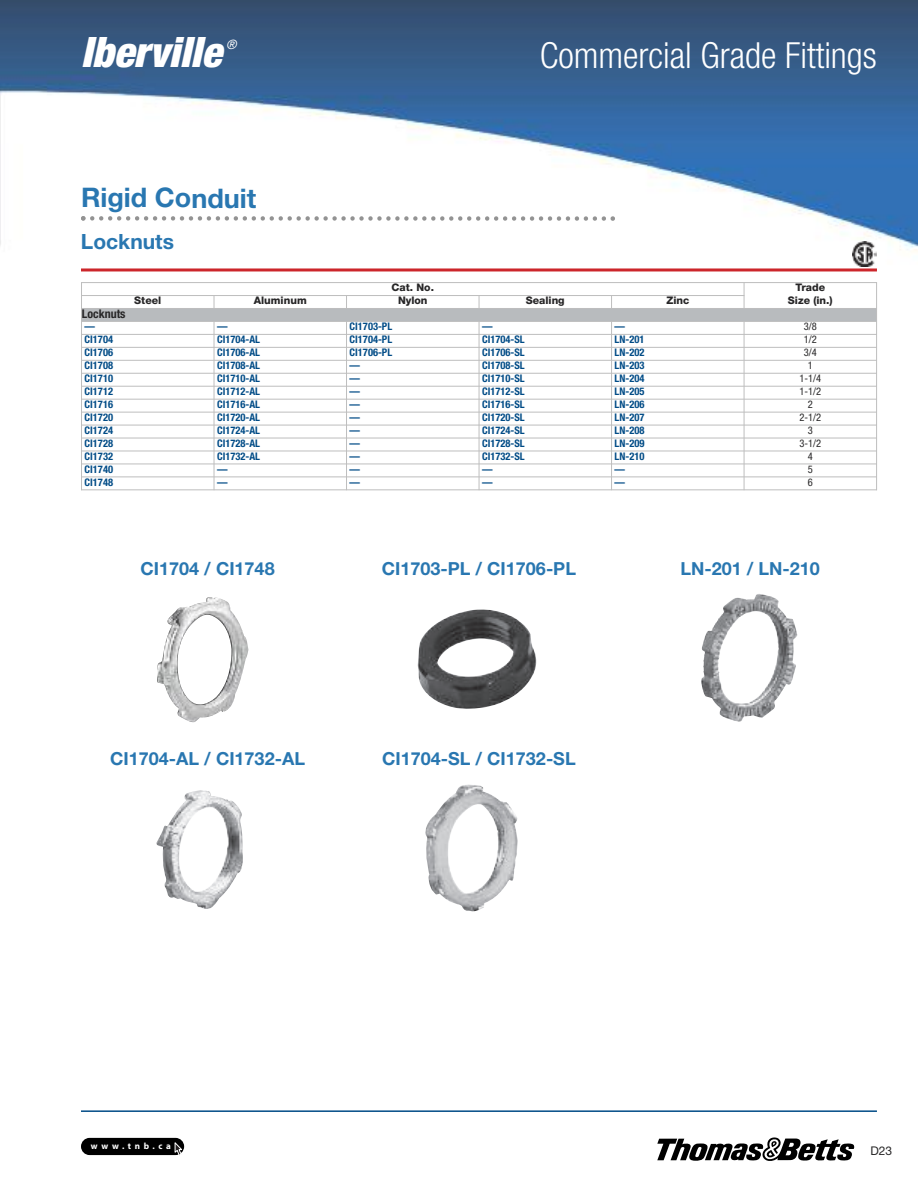
<style>
.page{position:relative;width:918px;height:1188px;background:#fff}
.page>*{position:absolute;margin:0;border:0;box-sizing:border-box;transform-origin:0 0}
.t1{font:italic 900 condensed 42px "Helvetica Neue LT Std";color:#fff}
.t2{font:300 condensed 36px "Helvetica Neue LT Std";color:#fff}
.t3{font:700 27px "Helvetica Neue LT Std";color:#2977b1}
.t4{font:700 21px "Helvetica Neue LT Std";color:#2977b1}
.t5{font:700 18px "Helvetica Neue LT Std";color:#2977b1}
.t6{font:italic condensed 12.9px "Helvetica Neue LT Std";color:#fff}
.t7{font:700 condensed 12px "Helvetica Neue LT Std";color:#272627}
.t8{font:12px "Helvetica Neue LT Std";color:#272627}
.t9{font:700 condensed 10.5px "Helvetica Neue LT Std";color:#004b86}
.t10{font:800 10.5px "Helvetica Neue LT Std";color:#272627}
.t11{font:condensed 10.5px "Helvetica Neue LT Std";color:#272627}
.t12{font:700 9px "Myriad Pro";letter-spacing:.405em;color:#fff}
</style>
<div class="page">
<hr style="left:81px;top:1110px;width:796px;height:2px;background:#004b86">
<svg style="left:657px;top:1137px;width:197px;height:24px"></svg>
<div style="left:81px;top:1138px;width:103px;height:17px;background:#000;border-radius:9px"></div>
<svg style="left:175px;top:1143px;width:7px;height:13px"></svg>
<img style="left:0;top:0;width:918px;height:267px">
<img style="left:157px;top:597px;width:91px;height:125px">
<img style="left:418px;top:609px;width:118px;height:100px">
<img style="left:701px;top:594px;width:96px;height:128px">
<img style="left:156px;top:790px;width:87px;height:119px">
<img style="left:425px;top:785px;width:92px;height:126px">
<img style="left:852px;top:242px;width:25px;height:24px">
<div style="left:81px;top:308px;width:796px;height:13px;background:#b8bbbe"></div>
<hr style="left:81px;top:282px;width:1px;height:208px;background:#bebebe">
<svg style="left:214px;top:296px;width:1px;height:12px"></svg>
<hr style="left:214px;top:321px;width:1px;height:169px;background:#bebebe">
<svg style="left:346px;top:296px;width:1px;height:12px"></svg>
<hr style="left:346px;top:321px;width:1px;height:169px;background:#bebebe">
<svg style="left:479px;top:296px;width:1px;height:12px"></svg>
<hr style="left:479px;top:321px;width:1px;height:169px;background:#bebebe">
<svg style="left:611px;top:296px;width:1px;height:12px"></svg>
<hr style="left:611px;top:321px;width:1px;height:169px;background:#bebebe">
<svg style="left:744px;top:283px;width:1px;height:25px"></svg>
<hr style="left:744px;top:321px;width:1px;height:169px;background:#bebebe">
<hr style="left:876px;top:282px;width:1px;height:208px;background:#bebebe">
<hr style="left:81px;top:282px;width:796px;height:1px;background:#bebebe">
<hr style="left:81px;top:295px;width:663px;height:1px;background:#bebebe">
<hr style="left:81px;top:308px;width:796px;height:1px;background:#bebebe">
<hr style="left:81px;top:321px;width:796px;height:1px;background:#bebebe">
<hr style="left:81px;top:334px;width:796px;height:1px;background:#bebebe">
<hr style="left:81px;top:347px;width:796px;height:1px;background:#bebebe">
<hr style="left:81px;top:360px;width:796px;height:1px;background:#bebebe">
<hr style="left:81px;top:373px;width:796px;height:1px;background:#bebebe">
<hr style="left:81px;top:386px;width:796px;height:1px;background:#bebebe">
<hr style="left:81px;top:399px;width:796px;height:1px;background:#bebebe">
<hr style="left:81px;top:412px;width:796px;height:1px;background:#bebebe">
<hr style="left:81px;top:425px;width:796px;height:1px;background:#bebebe">
<hr style="left:81px;top:438px;width:796px;height:1px;background:#bebebe">
<hr style="left:81px;top:451px;width:796px;height:1px;background:#bebebe">
<hr style="left:81px;top:464px;width:796px;height:1px;background:#bebebe">
<hr style="left:81px;top:477px;width:796px;height:1px;background:#bebebe">
<hr style="left:81px;top:489px;width:796px;height:1px;background:#bebebe">
<hr style="left:81px;top:268px;width:796px;height:3px;background:#cc262b">
<svg style="left:81px;top:216px;width:534px;height:5px"></svg>
<h1 class="t1" style="left:81px;top:38px;width:142px">Iberville</h1>
<p class="t6" style="left:226px;top:40px;width:12px">®</p>
<h2 class="t2" style="left:540px;top:42px;width:339px">Commercial Grade Fittings</h2>
<h3 class="t3" style="left:81px;top:188px;width:177px">Rigid Conduit</h3>
<h3 class="t4" style="left:81px;top:234px;width:94px">Locknuts</h3>
<p class="t10" style="left:392px;top:284px;width:44px">Cat. No.</p>
<p class="t10" style="left:796px;top:284px;width:31px">Trade</p>
<p class="t10" style="left:134px;top:297px;width:29px">Steel</p>
<p class="t10" style="left:254px;top:297px;width:54px">Aluminum</p>
<p class="t10" style="left:398px;top:297px;width:31px">Nylon</p>
<p class="t10" style="left:526px;top:297px;width:40px">Sealing</p>
<p class="t10" style="left:666px;top:297px;width:24px">Zinc</p>
<p class="t10" style="left:788px;top:297px;width:46px">Size (in.)</p>
<p class="t7" style="left:82px;top:309px;width:45px">Locknuts</p>
<p class="t9" style="left:85px;top:323px;width:12px">—</p>
<p class="t9" style="left:217px;top:323px;width:12px">—</p>
<p class="t9" style="left:350px;top:323px;width:44px">CI1703-PL</p>
<p class="t9" style="left:482px;top:323px;width:12px">—</p>
<p class="t9" style="left:615px;top:323px;width:12px">—</p>
<p class="t11" style="left:804px;top:323px;width:14px">3/8</p>
<p class="t9" style="left:85px;top:336px;width:30px">CI1704</p>
<p class="t9" style="left:217px;top:336px;width:45px">CI1704-AL</p>
<p class="t9" style="left:350px;top:336px;width:44px">CI1704-PL</p>
<p class="t9" style="left:482px;top:336px;width:44px">CI1704-SL</p>
<p class="t9" style="left:615px;top:336px;width:31px">LN-201</p>
<p class="t11" style="left:804px;top:336px;width:14px">1/2</p>
<p class="t9" style="left:85px;top:349px;width:30px">CI1706</p>
<p class="t9" style="left:217px;top:349px;width:45px">CI1706-AL</p>
<p class="t9" style="left:350px;top:349px;width:44px">CI1706-PL</p>
<p class="t9" style="left:482px;top:349px;width:44px">CI1706-SL</p>
<p class="t9" style="left:615px;top:349px;width:31px">LN-202</p>
<p class="t11" style="left:804px;top:349px;width:14px">3/4</p>
<p class="t9" style="left:85px;top:362px;width:30px">CI1708</p>
<p class="t9" style="left:217px;top:362px;width:45px">CI1708-AL</p>
<p class="t9" style="left:350px;top:362px;width:12px">—</p>
<p class="t9" style="left:482px;top:362px;width:44px">CI1708-SL</p>
<p class="t9" style="left:615px;top:362px;width:31px">LN-203</p>
<p class="t11" style="left:808px;top:362px;width:7px">1</p>
<p class="t9" style="left:85px;top:374px;width:30px">CI1710</p>
<p class="t9" style="left:217px;top:374px;width:45px">CI1710-AL</p>
<p class="t9" style="left:350px;top:374px;width:12px">—</p>
<p class="t9" style="left:482px;top:374px;width:44px">CI1710-SL</p>
<p class="t9" style="left:615px;top:374px;width:31px">LN-204</p>
<p class="t11" style="left:799px;top:374px;width:23px">1-1/4</p>
<p class="t9" style="left:85px;top:387px;width:30px">CI1712</p>
<p class="t9" style="left:217px;top:387px;width:45px">CI1712-AL</p>
<p class="t9" style="left:350px;top:387px;width:12px">—</p>
<p class="t9" style="left:482px;top:387px;width:44px">CI1712-SL</p>
<p class="t9" style="left:615px;top:387px;width:31px">LN-205</p>
<p class="t11" style="left:799px;top:387px;width:23px">1-1/2</p>
<p class="t9" style="left:85px;top:400px;width:30px">CI1716</p>
<p class="t9" style="left:217px;top:400px;width:45px">CI1716-AL</p>
<p class="t9" style="left:350px;top:400px;width:12px">—</p>
<p class="t9" style="left:482px;top:400px;width:44px">CI1716-SL</p>
<p class="t9" style="left:615px;top:400px;width:31px">LN-206</p>
<p class="t11" style="left:808px;top:400px;width:7px">2</p>
<p class="t9" style="left:85px;top:413px;width:30px">CI1720</p>
<p class="t9" style="left:217px;top:413px;width:45px">CI1720-AL</p>
<p class="t9" style="left:350px;top:413px;width:12px">—</p>
<p class="t9" style="left:482px;top:413px;width:44px">CI1720-SL</p>
<p class="t9" style="left:615px;top:413px;width:31px">LN-207</p>
<p class="t11" style="left:799px;top:413px;width:23px">2-1/2</p>
<p class="t9" style="left:85px;top:426px;width:30px">CI1724</p>
<p class="t9" style="left:217px;top:426px;width:45px">CI1724-AL</p>
<p class="t9" style="left:350px;top:426px;width:12px">—</p>
<p class="t9" style="left:482px;top:426px;width:44px">CI1724-SL</p>
<p class="t9" style="left:615px;top:426px;width:31px">LN-208</p>
<p class="t11" style="left:808px;top:426px;width:7px">3</p>
<p class="t9" style="left:85px;top:439px;width:30px">CI1728</p>
<p class="t9" style="left:217px;top:439px;width:45px">CI1728-AL</p>
<p class="t9" style="left:350px;top:439px;width:12px">—</p>
<p class="t9" style="left:482px;top:439px;width:44px">CI1728-SL</p>
<p class="t9" style="left:615px;top:439px;width:31px">LN-209</p>
<p class="t11" style="left:799px;top:439px;width:23px">3-1/2</p>
<p class="t9" style="left:85px;top:452px;width:30px">CI1732</p>
<p class="t9" style="left:217px;top:452px;width:45px">CI1732-AL</p>
<p class="t9" style="left:350px;top:452px;width:12px">—</p>
<p class="t9" style="left:482px;top:452px;width:44px">CI1732-SL</p>
<p class="t9" style="left:615px;top:452px;width:31px">LN-210</p>
<p class="t11" style="left:808px;top:452px;width:7px">4</p>
<p class="t9" style="left:85px;top:465px;width:30px">CI1740</p>
<p class="t9" style="left:217px;top:465px;width:12px">—</p>
<p class="t9" style="left:350px;top:465px;width:12px">—</p>
<p class="t9" style="left:482px;top:465px;width:12px">—</p>
<p class="t9" style="left:615px;top:465px;width:12px">—</p>
<p class="t11" style="left:808px;top:465px;width:7px">5</p>
<p class="t9" style="left:85px;top:478px;width:30px">CI1748</p>
<p class="t9" style="left:217px;top:478px;width:12px">—</p>
<p class="t9" style="left:350px;top:478px;width:12px">—</p>
<p class="t9" style="left:482px;top:478px;width:12px">—</p>
<p class="t9" style="left:615px;top:478px;width:12px">—</p>
<p class="t11" style="left:808px;top:478px;width:7px">6</p>
<h3 class="t5" style="left:141px;top:562px;width:136px">CI1704 / CI1748</h3>
<h3 class="t5" style="left:382px;top:562px;width:196px">CI1703-PL / CI1706-PL</h3>
<h3 class="t5" style="left:681px;top:562px;width:141px">LN-201 / LN-210</h3>
<h3 class="t5" style="left:110px;top:752px;width:196px">CI1704-AL / CI1732-AL</h3>
<h3 class="t5" style="left:382px;top:752px;width:195px">CI1704-SL / CI1732-SL</h3>
<p class="t12" style="left:91px;top:1143px;width:81px">www.tnb.ca</p>
<p class="t8" style="left:870px;top:1147px;width:23px">D23</p>
</div>
